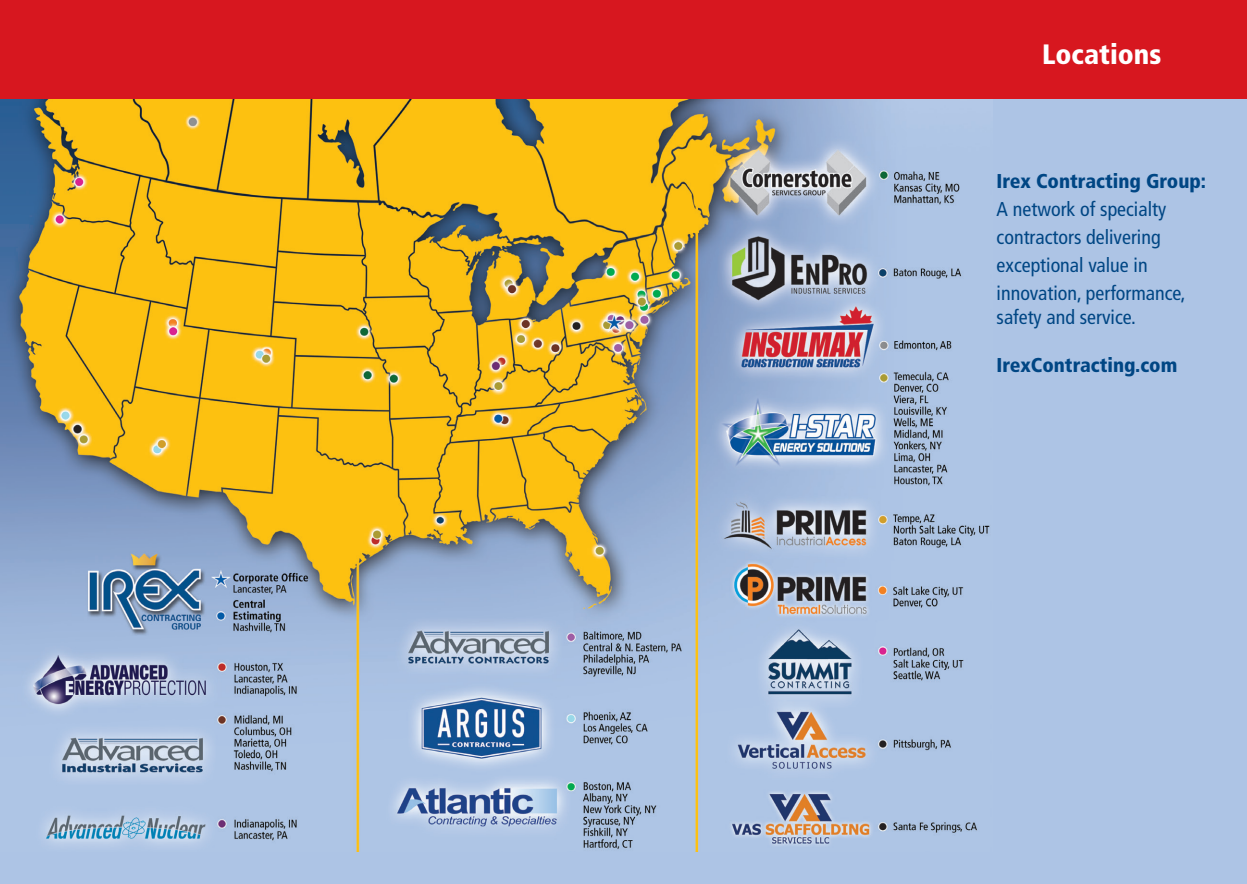
<style>
.page{position:relative;width:1247px;height:884px;background:#adc4e5}
.page>*{position:absolute;margin:0;border:0;box-sizing:border-box;transform-origin:0 0}
.t1{font:900 condensed 28px "Frutiger";color:#fff}
.t2{font:condensed 20px/28px "Frutiger";color:#004684}
.t3{font:900 condensed 20px "Frutiger";color:#004684}
</style>
<div class="page">
<img style="left:0;top:99px;width:990px;height:752px">
<div style="left:0;top:0;width:1247px;height:99px;background:#d7171f"></div>
<h1 class="t1" style="left:1042px;top:37px;width:121px">Locations</h1>
<p class="t3" style="left:997px;top:169px;width:211px">Irex Contracting Group:</p>
<p class="t2" style="left:997px;top:196px;width:190px">A network of specialty contractors delivering exceptional value in innovation, performance,</p>
<p class="t2" style="left:997px;top:304px;width:141px">safety and service.</p>
<p class="t3" style="left:997px;top:353px;width:182px">IrexContracting.com</p>
</div>
